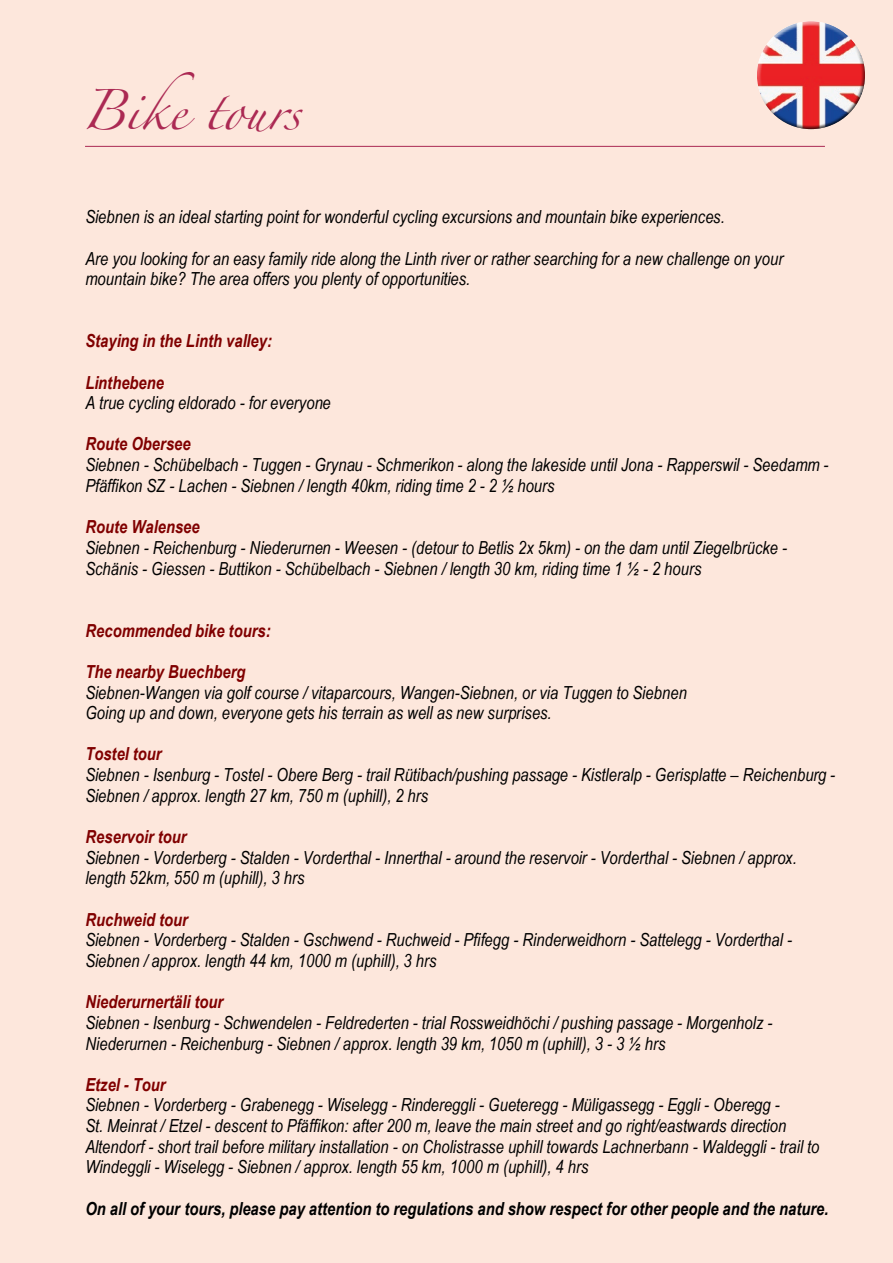
<style>
.page{position:relative;width:893px;height:1263px;background:#fde7dc}
.page>*{position:absolute;margin:0;border:0;box-sizing:border-box;transform-origin:0 0}
.t1{font:36px "Zapfino";color:#ab2953}
.t2{font:italic 18px/20.7px "Arial Narrow";letter-spacing:.005em;color:#000}
.t3{font:italic 700 18px "Arial Narrow";color:#000}
.t4{font:italic 700 18px "Arial Narrow";color:#800000}
.s1{font-weight:700;color:#800000}
</style>
<div class="page">
<hr style="left:85px;top:146px;width:740px;height:1px;background:#ab2953">
<div style="left:755px;top:21px;width:107px;height:81px;background:#fff;opacity:.75"></div>
<div style="left:758px;top:38px;width:108px;height:91px;background:#231f20;opacity:.75"></div>
<p class="t1" style="left:81px;top:95px;width:221px">Bike tours</p>
<p class="t2" style="left:85px;top:207px;width:641px">Siebnen is an ideal starting point for wonderful cycling excursions and mountain bike experiences.</p>
<p class="t2" style="left:85px;top:248px;width:699px">Are you looking for an easy family ride along the Linth river or rather searching for a new challenge on your mountain bike? The area offers you plenty of opportunities.</p>
<p class="t4" style="left:85px;top:330px;width:188px">Staying in the Linth valley:</p>
<p class="t2" style="left:85px;top:372px;width:247px"><span class="s1">Linthebene<br></span>A true cycling eldorado - for everyone</p>
<p class="t2" style="left:85px;top:434px;width:744px"><span class="s1">Route Obersee<br></span>Siebnen - Schübelbach - Tuggen - Grynau - Schmerikon - along the lakeside until Jona - Rapperswil - Seedamm -<br>Pfäffikon SZ - Lachen - Siebnen / length 40km, riding time 2 - 2 ½ hours</p>
<p class="t2" style="left:85px;top:516px;width:703px"><span class="s1">Route Walensee<br></span>Siebnen - Reichenburg - Niederurnen - Weesen - (detour to Betlis 2x 5km) - on the dam until Ziegelbrücke -<br>Schänis - Giessen - Buttikon - Schübelbach - Siebnen / length 30 km, riding time 1 ½ - 2 hours</p>
<p class="t4" style="left:85px;top:620px;width:187px">Recommended bike tours:</p>
<p class="t2" style="left:85px;top:661px;width:603px"><span class="s1">The nearby Buechberg<br></span>Siebnen-Wangen via golf course / vitaparcours, Wangen-Siebnen, or via Tuggen to Siebnen<br>Going up and down, everyone gets his terrain as well as new surprises.</p>
<p class="t2" style="left:85px;top:744px;width:751px"><span class="s1">Tostel tour<br></span>Siebnen - Isenburg - Tostel - Obere Berg - trail Rütibach/pushing passage - Kistleralp - Gerisplatte – Reichenburg -<br>Siebnen / approx. length 27 km, 750 m (uphill), 2 hrs</p>
<p class="t2" style="left:85px;top:826px;width:713px"><span class="s1">Reservoir tour<br></span>Siebnen - Vorderberg - Stalden - Vorderthal - Innerthal - around the reservoir - Vorderthal - Siebnen / approx. length 52km, 550 m (uphill), 3 hrs</p>
<p class="t2" style="left:85px;top:909px;width:708px"><span class="s1">Ruchweid tour<br></span>Siebnen - Vorderberg - Stalden - Gschwend - Ruchweid - Pfifegg - Rinderweidhorn - Sattelegg - Vorderthal -<br>Siebnen / approx. length 44 km, 1000 m (uphill), 3 hrs</p>
<p class="t2" style="left:85px;top:991px;width:689px"><span class="s1">Niederurnertäli tour<br></span>Siebnen - Isenburg - Schwendelen - Feldrederten - trial Rossweidhöchi / pushing passage - Morgenholz -<br>Niederurnen - Reichenburg - Siebnen / approx. length 39 km, 1050 m (uphill), 3 - 3 ½ hrs</p>
<p class="t2" style="left:85px;top:1074px;width:735px"><span class="s1">Etzel - Tour<br></span>Siebnen - Vorderberg - Grabenegg - Wiselegg - Rindereggli - Gueteregg - Müligassegg - Eggli - Oberegg -<br>St. Meinrat / Etzel - descent to Pfäffikon: after 200 m, leave the main street and go right/eastwards direction Altendorf - short trail before military installation - on Cholistrasse uphill towards Lachnerbann - Waldeggli - trail to Windeggli - Wiselegg - Siebnen / approx. length 55 km, 1000 m (uphill), 4 hrs</p>
<p class="t3" style="left:85px;top:1198px;width:745px">On all of your tours, please pay attention to regulations and show respect for other people and the nature.</p>
</div>
